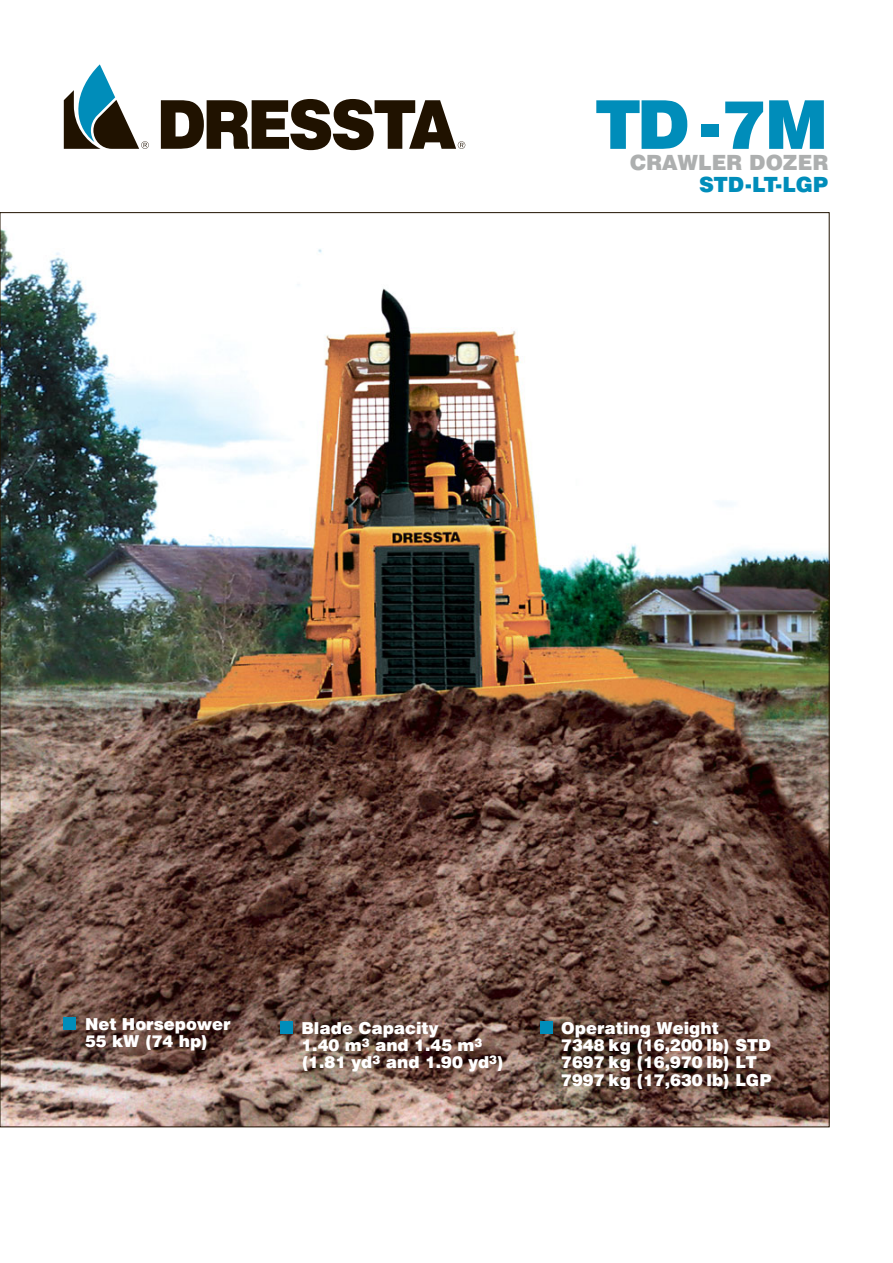
<style>
.page{position:relative;width:893px;height:1263px;background:#fff}
.page>*{position:absolute;margin:0;border:0;box-sizing:border-box;transform-origin:0 0}
.t1{font:900 67.5px "Swiss 721 PL";color:#008dba}
.t2{font:900 21px "Swiss 721 PL";color:#adafaf}
.t3{font:900 21px "Swiss 721 PL";color:#008dba}
.t4{font:900 16.5px/17.2px "Swiss 721 PL";color:#fff}
</style>
<div class="page">
<svg style="left:64px;top:64px;width:85px;height:85px"></svg>
<svg style="left:161px;top:99px;width:304px;height:51px"></svg>
<img style="left:2px;top:229px;width:826px;height:896px">
<div style="left:64px;top:1017px;width:12px;height:12px;background:#008dba"></div>
<div style="left:280px;top:1021px;width:13px;height:13px;background:#008dba"></div>
<div style="left:540px;top:1021px;width:12px;height:13px;background:#008dba"></div>
<h1 class="t1" style="left:595px;top:101px;width:234px">TD -7M</h1>
<p class="t2" style="left:630px;top:155px;width:200px">CRAWLER DOZER</p>
<p class="t3" style="left:699px;top:177px;width:131px">STD-LT-LGP</p>
<p class="t4" style="left:85px;top:1017px;width:147px">Net Horsepower<br>55 kW (74 hp)</p>
<p class="t4" style="left:301px;top:1021px;width:204px">Blade Capacity<br>1.40 m<sup>3</sup> and 1.45 m<sup>3 </sup>(1.81 yd<sup>3</sup> and 1.90 yd<sup>3</sup>)</p>
<p class="t4" style="left:561px;top:1021px;width:212px">Operating Weight<br>7348 kg (16,200 lb) STD<br>7697 kg (16,970 lb) LT<br>7997 kg (17,630 lb) LGP</p>
</div>
